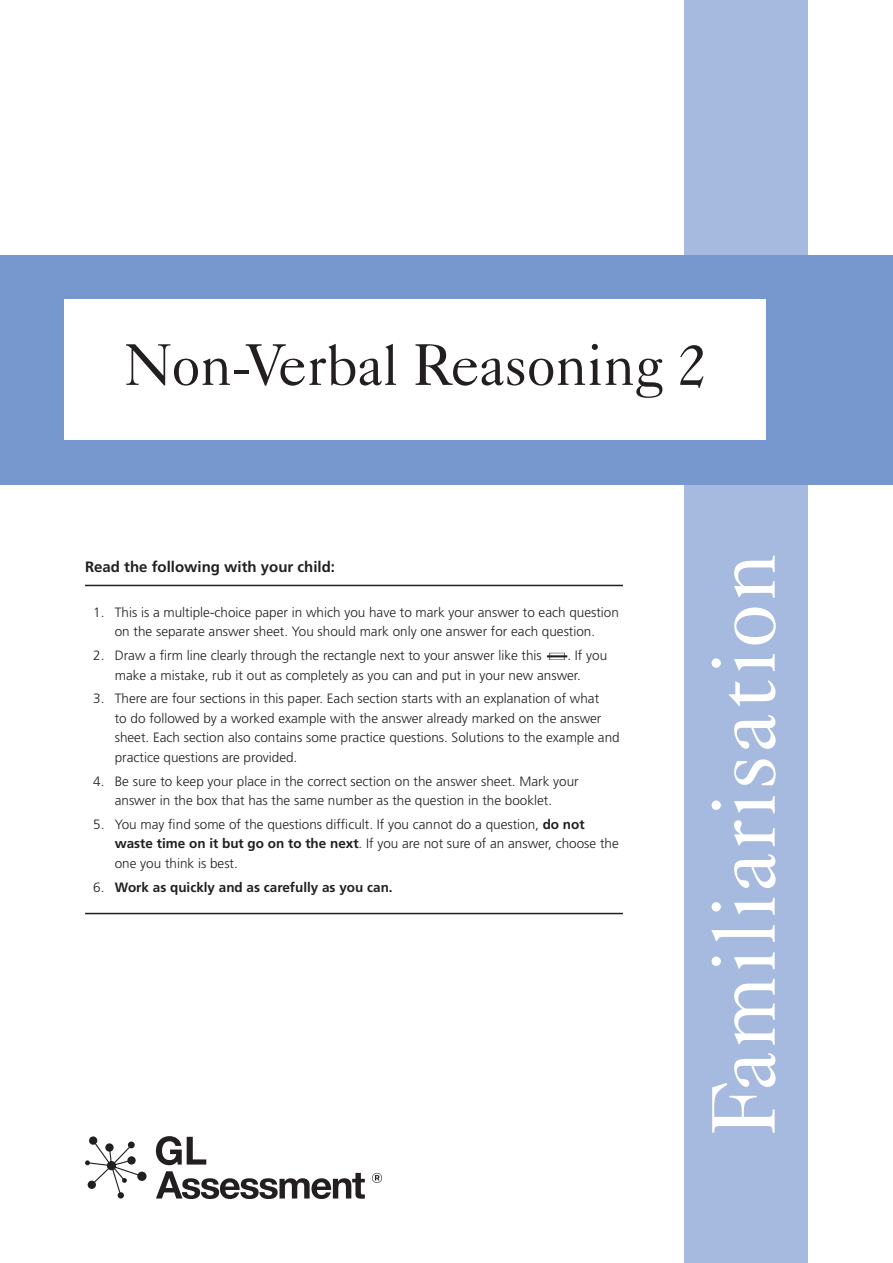
<style>
.page{position:relative;width:893px;height:1263px;background:#fff}
.page>*{position:absolute;margin:0;border:0;box-sizing:border-box;transform-origin:0 0}
.t1{font:90px "Caslon 540 BT";letter-spacing:.03em;color:#fff}
.t2{font:58.5px "Caslon 540 BT";color:#231f20}
.t3{font:700 15px "Frutiger";color:#231f20}
.t4{font:300 13.5px/19.5px "Frutiger";color:#231f20;text-align:center}
.t5{font:700 13.5px "Frutiger";color:#231f20}
.s1{font-weight:900}
.s2{font-weight:700}
.s3{font-weight:300}
</style>
<div class="page">
<div style="left:685px;top:0;width:123px;height:1263px;background:#a6b9de"></div>
<div style="left:0;top:255px;width:893px;height:230px;background:#7798ce"></div>
<div style="left:64px;top:299px;width:701px;height:140px;background:#fff"></div>
<hr style="left:85px;top:585px;width:538px;height:1px;background:#231f20">
<hr style="left:85px;top:913px;width:538px;height:1px;background:#231f20">
<div style="left:137px;top:1171px;width:10px;height:10px;background:#231f20;border-radius:50%"></div>
<div style="left:89px;top:1136px;width:8px;height:9px;background:#231f20;border-radius:50%"></div>
<svg style="left:85px;top:1141px;width:56px;height:57px"></svg>
<svg style="left:156px;top:1136px;width:50px;height:29px"></svg>
<svg style="left:156px;top:1171px;width:209px;height:28px"></svg>
<svg style="left:372px;top:1173px;width:10px;height:10px"></svg>
<h2 class="t2" style="left:125px;top:329px;width:584px">Non-Verbal Reasoning 2</h2>
<p class="t3" style="left:85px;top:558px;width:252px">Read the following with your child:</p>
<p class="t4" style="left:93px;top:602px;width:527px">1. This is a multiple-choice paper in which you have to mark your answer to each question on the separate answer sheet. You should mark only one answer for each question.</p>
<p class="t4" style="left:93px;top:646px;width:515px">2. Draw a firm line clearly through the rectangle next to your answer like this <span class="s1">—</span>. If you make a mistake, rub it out as completely as you can and put in your new answer.</p>
<p class="t4" style="left:115px;top:689px;width:506px;text-align:left;text-indent:-22px">3. There are four sections in this paper. Each section starts with an explanation of what<br>to do followed by a worked example with the answer already marked on the answer sheet. Each section also contains some practice questions. Solutions to the example and practice questions are provided.</p>
<p class="t4" style="left:93px;top:771px;width:487px">4. Be sure to keep your place in the correct section on the answer sheet. Mark your answer in the box that has the same number as the question in the booklet.</p>
<p class="t4" style="left:115px;top:814px;width:505px;text-align:left;text-indent:-22px">5. You may find some of the questions difficult. If you cannot do a question, <span class="s2">do not waste time on it but go on to the next</span>. If you are not sure of an answer, choose the one you think is best.</p>
<p class="t5" style="left:93px;top:879px;width:301px"><span class="s3">6.</span> Work as quickly and as carefully as you can.</p>
<h1 class="t1" style="left:688px;top:1137px;width:586px;rotate:-90deg">Familiarisation</h1>
</div>
